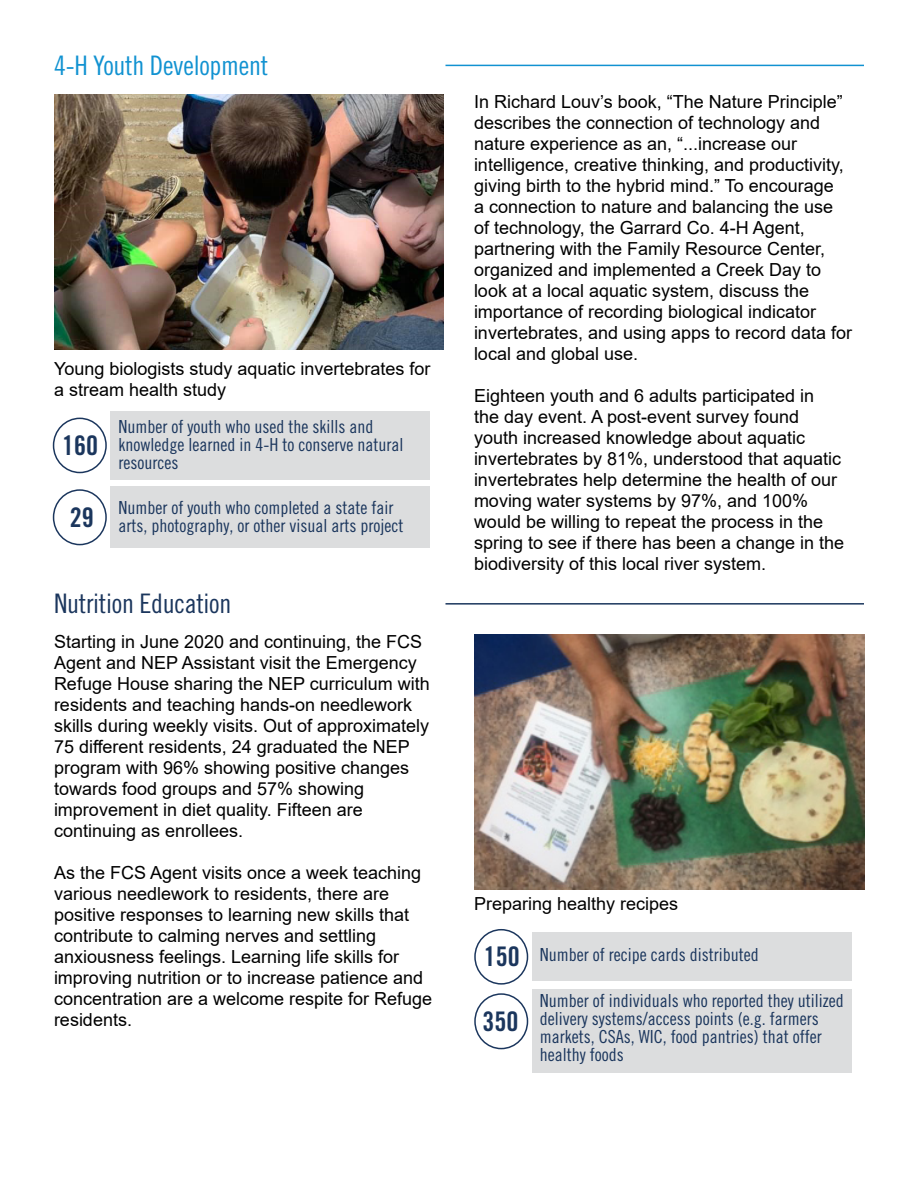
<style>
.page{position:relative;width:918px;height:1188px;background:#fff}
.page>*{position:absolute;margin:0;border:0;box-sizing:border-box;transform-origin:0 0}
.t1{font:27px "Trade Gothic LT Pro Bd Cn 20";color:#1b365d}
.t2{font:26.85px "Trade Gothic LT Pro Cn 18";letter-spacing:-.01em;color:#1192d1}
.t3{font:26.85px "Trade Gothic LT Pro Cn 18";letter-spacing:-.01em;color:#1b365d}
.t4{font:18px/21px "Arial";color:#000}
.t5{font:18px/18px "Trade Gothic LT Pro Cn 18";color:#1b365d}
.s1{font-family:"Trade Gothic LT Pro Bd Cn 20";font-size:27px}
</style>
<div class="page">
<hr style="left:446px;top:65px;width:418px;height:1px;background:#1192d1">
<hr style="left:446px;top:603px;width:418px;height:2px;background:#1b365d">
<div style="left:110px;top:411px;width:320px;height:69px;background:#dcddde"></div>
<div style="left:53px;top:418px;width:54px;height:55px;border:2px solid #1b365d;border-radius:50%"></div>
<div style="left:53px;top:489px;width:54px;height:56px;border:2px solid #1b365d;border-radius:50%"></div>
<div style="left:110px;top:486px;width:320px;height:62px;background:#dcddde"></div>
<img style="left:54px;top:94px;width:390px;height:256px">
<div style="left:532px;top:932px;width:320px;height:49px;background:#dcddde"></div>
<div style="left:474px;top:929px;width:54px;height:56px;border:2px solid #1b365d;border-radius:50%"></div>
<div style="left:474px;top:993px;width:54px;height:56px;border:2px solid #1b365d;border-radius:50%"></div>
<div style="left:532px;top:989px;width:320px;height:84px;background:#dcddde"></div>
<img style="left:474px;top:634px;width:390px;height:256px">
<h2 class="t2" style="left:54px;top:49px;width:216px">4-H Youth Development</h2>
<p class="t4" style="left:54px;top:357px;width:378px;line-height:21.6px">Young biologists study aquatic invertebrates for a stream health study</p>
<p class="t5" style="left:118px;top:417px;width:286px">Number of youth who used the skills and knowledge learned in 4-H to conserve natural resources</p>
<h1 class="t1" style="left:62px;top:429px;width:37px">160</h1>
<h1 class="t1" style="left:70px;top:501px;width:25px">29</h1>
<p class="t5" style="left:118px;top:499px;width:286px">Number of youth who completed a state fair arts, photography, or other visual arts project</p>
<h2 class="t3" style="left:54px;top:588px;width:179px">Nutrition Education</h2>
<p class="t4" style="left:54px;top:631px;width:377px">Starting in June 2020 and continuing, the FCS Agent and NEP Assistant visit the Emergency Refuge House sharing the NEP curriculum with residents and teaching hands-on needlework skills during weekly visits. Out of approximately 75 different residents, 24 graduated the NEP program with 96% showing positive changes towards food groups and 57% showing improvement in diet quality. Fifteen are continuing as enrollees.</p>
<p class="t4" style="left:54px;top:862px;width:380px">As the FCS Agent visits once a week teaching various needlework to residents, there are positive responses to learning new skills that contribute to calming nerves and settling anxiousness feelings. Learning life skills for improving nutrition or to increase patience and concentration are a welcome respite for Refuge residents.</p>
<p class="t4" style="left:474px;top:91px;width:380px">In Richard Louv’s book, “The Nature Principle” describes the connection of technology and nature experience as an, “...increase our intelligence, creative thinking, and productivity, giving birth to the hybrid mind.” To encourage<br>a connection to nature and balancing the use of technology, the Garrard Co. 4-H Agent, partnering with the Family Resource Center, organized and implemented a Creek Day to look at a local aquatic system, discuss the importance of recording biological indicator invertebrates, and using apps to record data for local and global use.</p>
<p class="t4" style="left:474px;top:385px;width:372px">Eighteen youth and 6 adults participated in<br>the day event. A post-event survey found youth increased knowledge about aquatic invertebrates by 81%, understood that aquatic invertebrates help determine the health of our moving water systems by 97%, and 100% would be willing to repeat the process in the spring to see if there has been a change in the biodiversity of this local river system.</p>
<p class="t4" style="left:474px;top:893px;width:206px">Preparing healthy recipes</p>
<p class="t5" style="left:484px;top:945px;width:277px"><span class="s1">150</span> Number of recipe cards distributed</p>
<h1 class="t1" style="left:482px;top:1005px;width:37px">350</h1>
<p class="t5" style="left:540px;top:991px;width:305px">Number of individuals who reported they utilized delivery systems/access points (e.g. farmers markets, CSAs, WIC, food pantries) that offer healthy foods</p>
</div>
